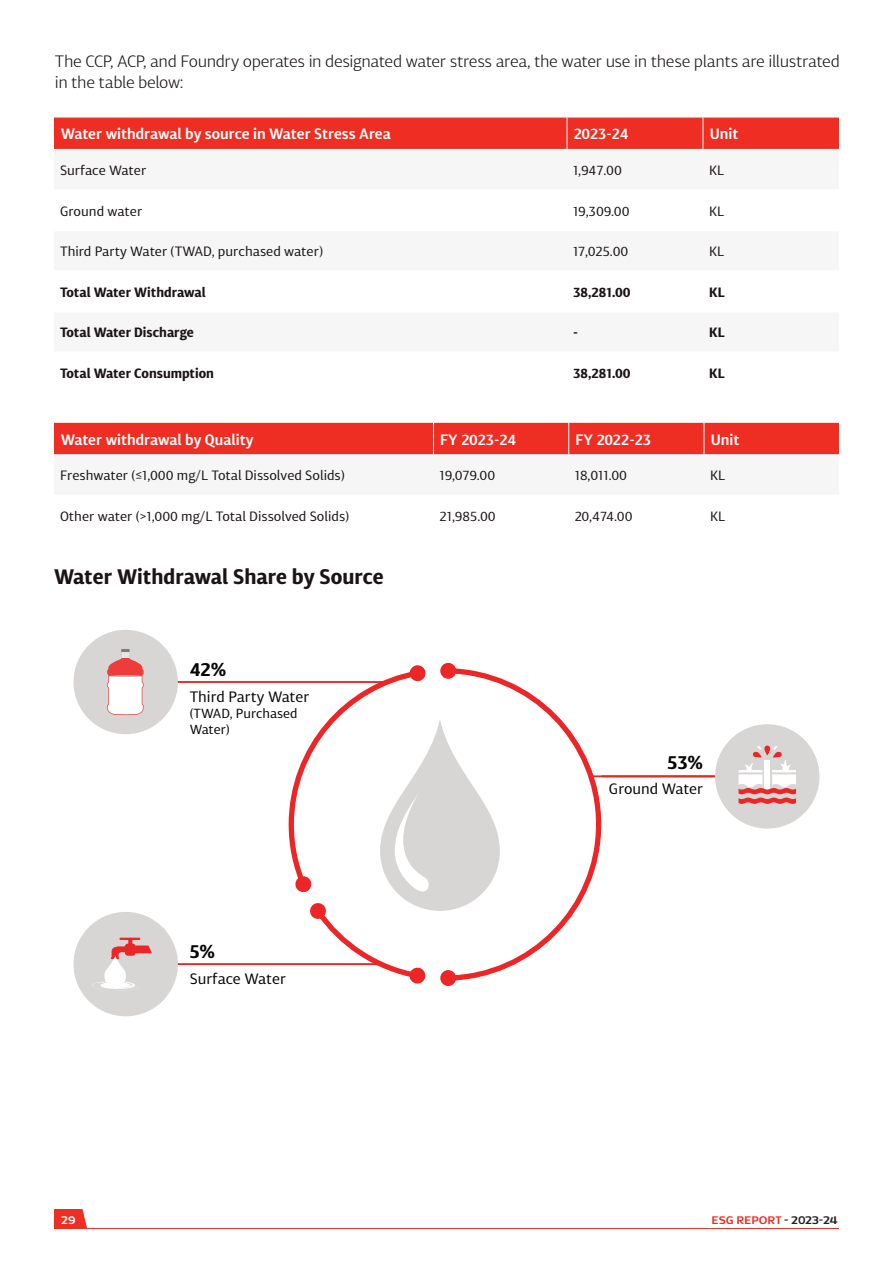
<style>
.page{position:relative;width:893px;height:1263px;background:#fff}
.page>*{position:absolute;margin:0;border:0;box-sizing:border-box;transform-origin:0 0}
.TOC_Topic{font:700 21px "Diaria Sans Pro";color:#1a1415}
.t1{font:700 18.75px "Diaria Sans Pro";color:#050504}
.Body_Paragraph{font:300 16.5px/21px "Diaria Sans Pro";letter-spacing:-.03em;color:#1a1415}
.Table_Header{font:600 15px "Diaria Sans Pro";color:#fff}
.t2{font:15px "Diaria Sans Pro";color:#050504}
.Table_text{font:13.5px "Diaria Sans Pro";color:#1a1415}
.Table_text-2{font:700 13.5px "Diaria Sans Pro";color:#1a1415}
.t3{font:13.2px/15.8px "Diaria Sans Pro";color:#050504}
.t4{font:600 12px "Dynasty OT";color:#ee2e22}
.t5{font:600 12px "Dynasty OT";color:#fff}
.s1{color:#231f20}
</style>
<div class="page">
<hr style="left:54px;top:1228px;width:785px;height:1px;background:#ee2e22">
<svg style="left:54px;top:1209px;width:33px;height:19px"></svg>
<div style="left:54px;top:423px;width:785px;height:31px;background:#ee2e22"></div>
<hr style="left:433px;top:423px;width:1px;height:31px;background:#fff">
<hr style="left:568px;top:423px;width:1px;height:31px;background:#fff">
<hr style="left:704px;top:423px;width:1px;height:31px;background:#fff">
<hr style="left:592px;top:775px;width:123px;height:2px;background:#ec2526">
<hr style="left:169px;top:963px;width:209px;height:2px;background:#ec2526">
<hr style="left:177px;top:681px;width:208px;height:2px;background:#ec2526">
<div style="left:715px;top:724px;width:104px;height:105px;background:#d8d6d5;border-radius:50%"></div>
<div style="left:73px;top:912px;width:105px;height:104px;background:#d8d6d5;border-radius:50%"></div>
<svg style="left:92px;top:938px;width:60px;height:51px"></svg>
<svg style="left:309px;top:903px;width:117px;height:81px"></svg>
<svg style="left:448px;top:665px;width:156px;height:317px"></svg>
<div style="left:440px;top:663px;width:16px;height:16px;background:#ec2526;border-radius:50%"></div>
<div style="left:440px;top:970px;width:16px;height:16px;background:#ec2526;border-radius:50%"></div>
<div style="left:73px;top:630px;width:105px;height:104px;background:#d8d6d5;border-radius:50%"></div>
<svg style="left:380px;top:719px;width:120px;height:192px;fill:#d8d6d5"></svg>
<svg style="left:286px;top:665px;width:144px;height:228px"></svg>
<svg style="left:107px;top:649px;width:37px;height:66px"></svg>
<hr style="left:109px;top:675px;width:33px;height:2px;background:#bbb8b7;border-radius:50%">
<svg style="left:738px;top:745px;width:58px;height:59px"></svg>
<div style="left:54px;top:118px;width:785px;height:31px;background:#ee2e22"></div>
<hr style="left:567px;top:118px;width:1px;height:31px;background:#fff">
<hr style="left:703px;top:118px;width:1px;height:31px;background:#fff">
<p class="Body_Paragraph" style="left:55px;top:50px;width:786px">The CCP, ACP, and Foundry operates in designated water stress area, the water use in these plants are illustrated in the table below:</p>
<p class="Table_Header" style="left:61px;top:124px;width:332px">Water withdrawal by source in Water Stress Area</p>
<p class="Table_Header" style="left:574px;top:124px;width:56px">2023-24</p>
<p class="Table_Header" style="left:710px;top:124px;width:30px">Unit</p>
<p class="Table_text" style="left:60px;top:162px;width:88px">Surface Water</p>
<p class="Table_text" style="left:573px;top:162px;width:50px">1,947.00</p>
<p class="Table_text" style="left:709px;top:162px;width:17px">KL</p>
<p class="Table_text" style="left:60px;top:202px;width:84px">Ground water</p>
<p class="Table_text" style="left:573px;top:202px;width:58px">19,309.00</p>
<p class="Table_text" style="left:709px;top:202px;width:17px">KL</p>
<p class="Table_text" style="left:60px;top:243px;width:265px">Third Party Water (TWAD, purchased water)</p>
<p class="Table_text" style="left:573px;top:243px;width:57px">17,025.00</p>
<p class="Table_text" style="left:709px;top:243px;width:17px">KL</p>
<p class="Table_text-2" style="left:60px;top:283px;width:147px">Total Water Withdrawal</p>
<p class="Table_text-2" style="left:573px;top:283px;width:59px">38,281.00</p>
<p class="Table_text-2" style="left:709px;top:283px;width:17px">KL</p>
<p class="Table_text-2" style="left:60px;top:324px;width:135px">Total Water Discharge</p>
<p class="Table_text-2" style="left:573px;top:324px;width:6px">-</p>
<p class="Table_text-2" style="left:709px;top:324px;width:17px">KL</p>
<p class="Table_text-2" style="left:60px;top:364px;width:156px">Total Water Consumption</p>
<p class="Table_text-2" style="left:573px;top:364px;width:59px">38,281.00</p>
<p class="Table_text-2" style="left:709px;top:364px;width:17px">KL</p>
<p class="Table_Header" style="left:61px;top:430px;width:194px">Water withdrawal by Quality</p>
<p class="Table_Header" style="left:440px;top:430px;width:78px">FY 2023-24</p>
<p class="Table_Header" style="left:575px;top:430px;width:77px">FY 2022-23</p>
<p class="Table_Header" style="left:711px;top:430px;width:30px">Unit</p>
<p class="Table_text" style="left:60px;top:467px;width:286px">Freshwater (≤1,000 mg/L Total Dissolved Solids)</p>
<p class="Table_text" style="left:439px;top:467px;width:57px">19,079.00</p>
<p class="Table_text" style="left:575px;top:467px;width:54px">18,011.00</p>
<p class="Table_text" style="left:710px;top:467px;width:17px">KL</p>
<p class="Table_text" style="left:60px;top:507px;width:291px">Other water (&gt;1,000 mg/L Total Dissolved Solids)</p>
<p class="Table_text" style="left:439px;top:507px;width:58px">21,985.00</p>
<p class="Table_text" style="left:575px;top:507px;width:59px">20,474.00</p>
<p class="Table_text" style="left:710px;top:507px;width:17px">KL</p>
<p class="TOC_Topic" style="left:54px;top:563px;width:331px">Water Withdrawal Share by Source</p>
<p class="t1" style="left:190px;top:657px;width:38px">42%</p>
<p class="t2" style="left:190px;top:687px;width:121px">Third Party Water</p>
<p class="t3" style="left:190px;top:705px;width:109px">(TWAD, Purchased<br>Water)</p>
<p class="t1" style="left:190px;top:939px;width:27px">5%</p>
<p class="t2" style="left:190px;top:969px;width:98px">Surface Water</p>
<p class="t1" style="left:667px;top:750px;width:37px">53%</p>
<p class="t2" style="left:609px;top:779px;width:96px">Ground Water</p>
<p class="t5" style="left:61px;top:1212px;width:16px">29</p>
<p class="t4" style="left:712px;top:1212px;width:127px">ESG REPORT <span class="s1">- 2023-24</span></p>
</div>
